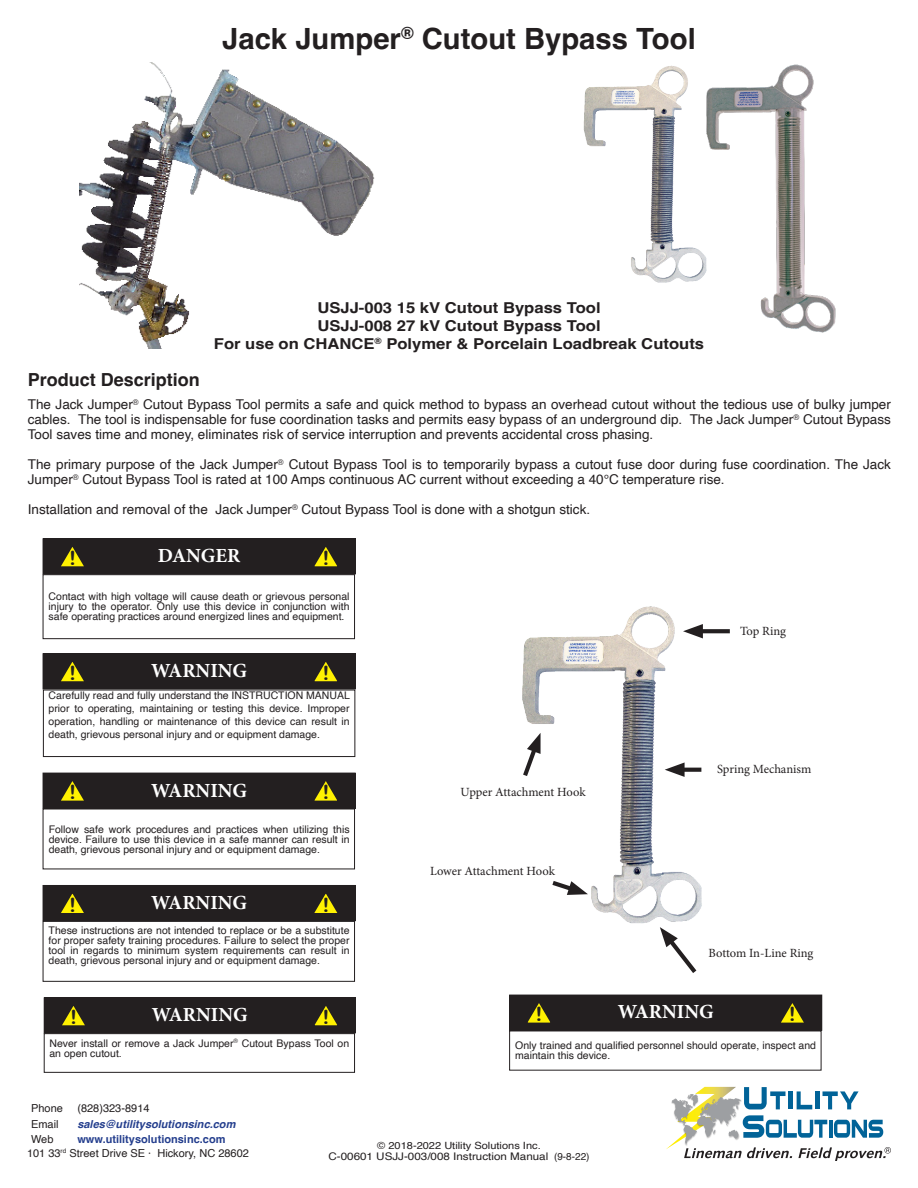
<style>
.page{position:relative;width:918px;height:1188px;background:#fff}
.page>*{position:absolute;margin:0;border:0;box-sizing:border-box;transform-origin:0 0}
.Product_Name_-_Actua{font:700 29.25px "Helvetica";color:#231f20}
.t1{font:700 20.1px "Minion Pro";color:#fff}
.t2{font:700 19.95px "Minion Pro";color:#fff}
.t3{font:19.65px "Arial Rounded MT Bold";color:#231f20;scale:1.09 1}
.t4{font:19.5px "Arial Rounded MT Bold";color:#231f20;scale:1.09 1}
.Headings{font:700 18px "Helvetica";color:#231f20}
.t5{font:700 15px "Helvetica";color:#231f20;scale:1.11 1}
.t6{font:13.5px/15px "Helvetica";color:#231f20;text-align:justify}
.t7{font:12.6px "Minion Pro";letter-spacing:-.005em;color:#231f20}
.t8{font:10.95px/13.6px "Helvetica";color:#231f20}
.t9{font:italic 700 10.95px "Helvetica";color:#253f8e}
.t10{font:10.5px/9.9px "Helvetica";color:#231f20;text-align:justify}
.t11{font:10.5px "Helvetica";color:#231f20;scale:1.11 1}
.t12{font:10.05px "Helvetica";color:#231f20;scale:1.11 1}
.s1{font-weight:700;color:#253f8e}
.s2{font-size:10.05px}
</style>
<div class="page">
<svg style="left:666px;top:1087px;width:225px;height:74px"></svg>
<img style="left:79px;top:63px;width:296px;height:286px">
<img style="left:583px;top:65px;width:121px;height:218px">
<img style="left:704px;top:64px;width:132px;height:269px">
<img style="left:522px;top:606px;width:194px;height:318px">
<svg style="left:703px;top:629px;width:27px;height:4px"></svg>
<svg style="left:683px;top:624px;width:20px;height:14px"></svg>
<svg style="left:548px;top:878px;width:40px;height:18px"></svg>
<svg style="left:685px;top:768px;width:16px;height:4px"></svg>
<svg style="left:665px;top:762px;width:20px;height:15px"></svg>
<svg style="left:660px;top:927px;width:37px;height:46px"></svg>
<svg style="left:522px;top:733px;width:20px;height:48px"></svg>
<div style="left:43px;top:539px;width:312px;height:35px;background:#231f20"></div>
<div style="left:43px;top:538px;width:313px;height:36px;border:1px solid #231f20"></div>
<svg style="left:61px;top:547px;width:23px;height:20px"></svg>
<svg style="left:314px;top:547px;width:23px;height:20px"></svg>
<div style="left:43px;top:574px;width:312px;height:65px;border:1px solid #231f20"></div>
<div style="left:43px;top:654px;width:312px;height:35px;background:#231f20"></div>
<div style="left:43px;top:653px;width:313px;height:36px;border:1px solid #231f20"></div>
<svg style="left:61px;top:662px;width:23px;height:20px"></svg>
<svg style="left:314px;top:662px;width:23px;height:20px"></svg>
<div style="left:43px;top:690px;width:312px;height:67px;border:1px solid #231f20"></div>
<div style="left:43px;top:773px;width:312px;height:35px;background:#231f20"></div>
<div style="left:43px;top:773px;width:313px;height:36px;border:1px solid #231f20"></div>
<svg style="left:61px;top:781px;width:23px;height:20px"></svg>
<svg style="left:314px;top:781px;width:23px;height:20px"></svg>
<div style="left:43px;top:885px;width:312px;height:36px;background:#231f20"></div>
<svg style="left:61px;top:894px;width:23px;height:19px"></svg>
<svg style="left:314px;top:894px;width:24px;height:19px"></svg>
<div style="left:43px;top:921px;width:312px;height:61px;border:1px solid #231f20"></div>
<div style="left:510px;top:995px;width:312px;height:35px;background:#231f20"></div>
<div style="left:509px;top:995px;width:313px;height:36px;border:1px solid #231f20"></div>
<svg style="left:527px;top:1003px;width:23px;height:20px"></svg>
<svg style="left:781px;top:1003px;width:23px;height:20px"></svg>
<div style="left:44px;top:998px;width:311px;height:35px;background:#231f20"></div>
<svg style="left:62px;top:1006px;width:23px;height:20px"></svg>
<svg style="left:314px;top:1006px;width:23px;height:20px"></svg>
<div style="left:44px;top:1033px;width:311px;height:40px;border:1px solid #231f20"></div>
<p class="Product_Name_-_Actua" style="left:222px;top:21px;width:475px">Jack Jumper<sup>®</sup> Cutout Bypass Tool</p>
<p class="t5" style="left:317px;top:299px;width:257px">USJJ-003 15 kV Cutout Bypass Tool</p>
<p class="t5" style="left:317px;top:317px;width:257px">USJJ-008 27 kV Cutout Bypass Tool</p>
<p class="t5" style="left:214px;top:335px;width:443px">For use on CHANCE<sup>®</sup> Polymer &amp; Porcelain Loadbreak Cutouts</p>
<p class="Headings" style="left:28px;top:369px;width:174px">Product Description</p>
<p class="t6" style="left:28px;top:398px;width:865px">The Jack Jumper<sup>®</sup> Cutout Bypass Tool permits a safe and quick method to bypass an overhead cutout without the tedious use of bulky jumper cables. The tool is indispensable for fuse coordination tasks and permits easy bypass of an underground dip. The Jack Jumper<sup>®</sup> Cutout Bypass Tool saves time and money, eliminates risk of service interruption and prevents accidental cross phasing.</p>
<p class="t6" style="left:28px;top:458px;width:865px">The primary purpose of the Jack Jumper<sup>®</sup> Cutout Bypass Tool is to temporarily bypass a cutout fuse door during fuse coordination. The Jack<br>Jumper<sup>®</sup> Cutout Bypass Tool is rated at 100 Amps continuous AC current without exceeding a 40°C temperature rise.</p>
<p class="t6" style="left:28px;top:503px;width:564px">Installation and removal of the Jack Jumper<sup>®</sup> Cutout Bypass Tool is done with a shotgun stick.</p>
<h3 class="t3" style="left:69px;top:547px;width:8px">!</h3>
<p class="t1" style="left:158px;top:542px;width:84px">DANGER</p>
<h3 class="t3" style="left:322px;top:547px;width:8px">!</h3>
<p class="t10" style="left:49px;top:591px;width:302px">Contact with high voltage will cause death or grievous personal injury to the operator. Only use this device in conjunction with safe operating practices around energized lines and equipment.</p>
<h3 class="t3" style="left:69px;top:662px;width:8px">!</h3>
<p class="t1" style="left:151px;top:657px;width:97px">WARNING</p>
<h3 class="t3" style="left:322px;top:662px;width:8px">!</h3>
<p class="t10" style="left:49px;top:690px;width:303px;line-height:12.8px">Carefully read and fully understand the INSTRUCTION MANUAL prior to operating, maintaining or testing this device. Improper operation, handling or maintenance of this device can result in death, grievous personal injury and or equipment damage.</p>
<h3 class="t3" style="left:69px;top:781px;width:8px">!</h3>
<p class="t1" style="left:151px;top:776px;width:97px">WARNING</p>
<h3 class="t3" style="left:322px;top:781px;width:8px">!</h3>
<p class="t10" style="left:49px;top:824px;width:302px">Follow safe work procedures and practices when utilizing this device. Failure to use this device in a safe manner can result in death, grievous personal injury and or equipment damage.</p>
<h3 class="t3" style="left:69px;top:893px;width:8px">!</h3>
<p class="t1" style="left:151px;top:888px;width:97px">WARNING</p>
<h3 class="t3" style="left:322px;top:893px;width:8px">!</h3>
<p class="t10" style="left:49px;top:926px;width:302px">These instructions are not intended to replace or be a substitute for proper safety training procedures. Failure to select the proper tool in regards to minimum system requirements can result in death, grievous personal injury and or equipment damage.</p>
<h3 class="t4" style="left:70px;top:1006px;width:8px">!</h3>
<p class="t2" style="left:152px;top:1001px;width:97px">WARNING</p>
<h3 class="t4" style="left:323px;top:1006px;width:8px">!</h3>
<p class="t10" style="left:49px;top:1038px;width:301px">Never install or remove a Jack Jumper<sup>®</sup> Cutout Bypass Tool on an open cutout.</p>
<p class="t7" style="left:740px;top:622px;width:47px">Top Ring</p>
<p class="t7" style="left:461px;top:783px;width:126px">Upper Attachment Hook</p>
<p class="t7" style="left:430px;top:863px;width:126px">Lower Attachment Hook</p>
<p class="t7" style="left:717px;top:760px;width:96px">Spring Mechanism</p>
<p class="t7" style="left:708px;top:945px;width:107px">Bottom In-Line Ring</p>
<h3 class="t3" style="left:536px;top:1003px;width:8px">!</h3>
<p class="t1" style="left:618px;top:998px;width:97px">WARNING</p>
<h3 class="t3" style="left:789px;top:1003px;width:8px">!</h3>
<p class="t10" style="left:515px;top:1041px;width:302px">Only trained and qualified personnel should operate, inspect and maintain this device.</p>
<p class="t8" style="left:31px;top:1102px;width:33px">Phone</p>
<p class="t8" style="left:77px;top:1102px;width:74px">(828)323-8914</p>
<p class="t8" style="left:31px;top:1117px;width:29px">Email</p>
<p class="t9" style="left:77px;top:1117px;width:160px">sales@utilitysolutionsinc.com</p>
<p class="t8" style="left:31px;top:1133px;width:24px">Web</p>
<p class="t8" style="left:27px;top:1133px;width:223px;text-indent:50px"><span class="s1">www.utilitysolutionsinc.com<br></span>101 33<sup>rd</sup> Street Drive SE · Hickory, NC 28602</p>
<p class="t12" style="left:377px;top:1138px;width:149px">© 2018-2022 Utility Solutions Inc.</p>
<p class="t11" style="left:328px;top:1148px;width:237px">C-00601 USJJ-003/008 Instruction Manual <span class="s2">(9-8-22)</span></p>
</div>
